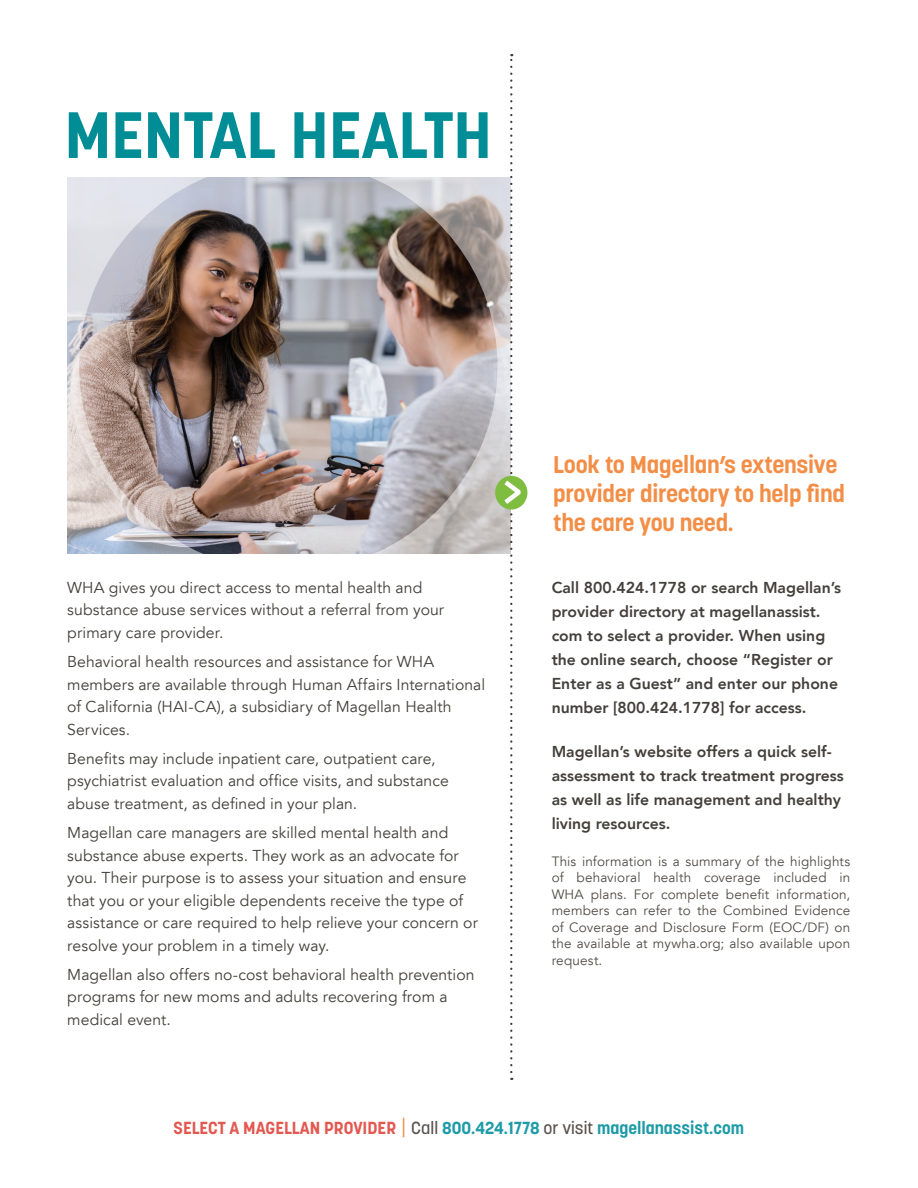
<style>
.page{position:relative;width:918px;height:1188px;background:#fff}
.page>*{position:absolute;margin:0;border:0;box-sizing:border-box;transform-origin:0 0}
._01_Benefit_Header{font:700 64.8px "Korolev";color:#008d96}
.t1{font:700 24px/28.8px "Korolev";letter-spacing:-.01em;color:#f38e47}
.Benefit_Contact_Info{font:700 17.4px "Korolev";color:#1d9ba6}
._04_Benefit_Body_Par{font:15.75px/22.5px "Avenir LT";letter-spacing:.005em;color:#433f3a}
._03_Benefit_Bold_Tex{font:800 15.75px/24px "Avenir LT";color:#433f3a}
._06_Benefit_Disclaim{font:13.5px/16.5px "Avenir LT";letter-spacing:.01em;color:#514b47;text-align:justify}
.s1{color:#e35850}
.s2{font-weight:300;font-size:23.85px;color:#f38e47}
.s3{font-weight:500;color:#59524d}
</style>
<div class="page">
<img style="left:67px;top:177px;width:437px;height:377px">
<div style="left:495px;top:476px;width:32px;height:34px;background:#7fbd41;border-radius:50%"></div>
<svg style="left:504px;top:54px;width:17px;height:1018px"></svg>
<p class="_01_Benefit_Header" style="left:64px;top:94px;width:429px">MENTAL HEALTH</p>
<p class="_04_Benefit_Body_Par" style="left:67px;top:577px;width:378px">WHA gives you direct access to mental health and substance abuse services without a referral from your primary care provider.</p>
<p class="_04_Benefit_Body_Par" style="left:67px;top:651px;width:419px">Behavioral health resources and assistance for WHA members are available through Human Affairs International of California (HAI-CA), a subsidiary of Magellan Health Services.</p>
<p class="_04_Benefit_Body_Par" style="left:67px;top:748px;width:383px">Benefits may include inpatient care, outpatient care, psychiatrist evaluation and office visits, and substance abuse treatment, as defined in your plan.</p>
<p class="_04_Benefit_Body_Par" style="left:67px;top:822px;width:412px">Magellan care managers are skilled mental health and substance abuse experts. They work as an advocate for you. Their purpose is to assess your situation and ensure that you or your eligible dependents receive the type of assistance or care required to help relieve your concern or resolve your problem in a timely way.</p>
<p class="_04_Benefit_Body_Par" style="left:67px;top:964px;width:409px">Magellan also offers no-cost behavioral health prevention programs for new moms and adults recovering from a medical event.</p>
<p class="t1" style="left:553px;top:450px;width:293px">Look to Magellan’s extensive provider directory to help find the care you need.</p>
<p class="_03_Benefit_Bold_Tex" style="left:552px;top:576px;width:291px">Call 800.424.1778 or search Magellan’s provider directory at magellanassist. com to select a provider. When using the online search, choose “Register or Enter as a Guest” and enter our phone number [800.424.1778] for access.</p>
<p class="_03_Benefit_Bold_Tex" style="left:552px;top:740px;width:294px">Magellan’s website offers a quick self&shy;assessment to track treatment progress as well as life management and healthy living resources.</p>
<p class="_06_Benefit_Disclaim" style="left:552px;top:853px;width:300px">This information is a summary of the highlights of behavioral health coverage included in WHA plans. For complete benefit information, members can refer to the Combined Evidence of Coverage and Disclosure Form (EOC/DF) on the available at mywha.org; also available upon request.</p>
<p class="Benefit_Contact_Info" style="left:174px;top:1117px;width:572px"><span class="s1">SELECT A MAGELLAN PROVIDER</span> <span class="s2">|</span> <span class="s3">Call</span> 800.424.1778 <span class="s3">or visit</span> magellanassist.com</p>
</div>
